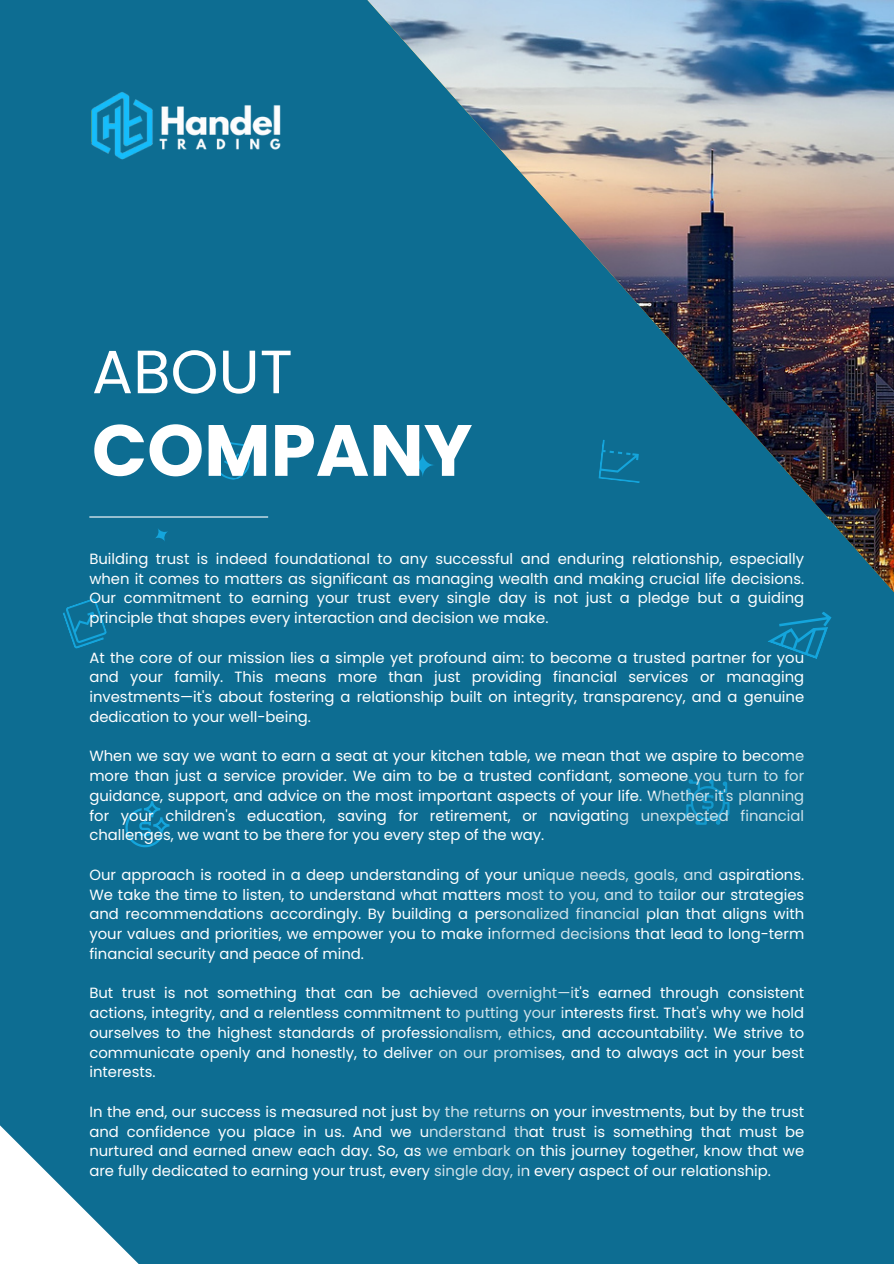
<style>
.page{position:relative;width:894px;height:1264px;background:#fff}
.page>*{position:absolute;margin:0;border:0;box-sizing:border-box;transform-origin:0 0}
.t1{font:700 72.45px "Poppins";color:#fff}
.t2{font:61.05px "Poppins";color:#fff}
.t3{font:14.85px/19.8px "Poppins";color:#fff;text-align:justify}
</style>
<div class="page">
<div style="left:0;top:0;width:893px;height:1263px;background:#0d6d92"></div>
<svg style="left:213px;top:442px;width:37px;height:38px"></svg>
<svg style="left:125px;top:801px;width:44px;height:46px"></svg>
<svg style="left:63px;top:598px;width:44px;height:51px"></svg>
<svg style="left:155px;top:529px;width:13px;height:12px"></svg>
<img style="left:251px;top:0;width:642px;height:659px">
<hr style="left:89px;top:516px;width:179px;height:1px;background:#fff">
<svg style="left:0;top:1125px;width:138px;height:138px"></svg>
<img style="left:91px;top:89px;width:213px;height:77px">
<p class="t2" style="left:92px;top:329px;width:202px">ABOUT</p>
<p class="t1" style="left:92px;top:400px;width:382px">COMPANY</p>
<p class="t3" style="left:89px;top:549px;width:716px">Building trust is indeed foundational to any successful and enduring relationship, especially when it comes to matters as significant as managing wealth and making crucial life decisions.<br>Our commitment to earning your trust every single day is not just a pledge but a guiding principle that shapes every interaction and decision we make.</p>
<h2 class="t3" style="left:89px;top:647px;width:716px">At the core of our mission lies a simple yet profound aim: to become a trusted partner for you and your family. This means more than just providing financial services or managing investments—it's about fostering a relationship built on integrity, transparency, and a genuine dedication to your well-being.</h2>
<h1 class="t3" style="left:89px;top:746px;width:716px">When we say we want to earn a seat at your kitchen table, we mean that we aspire to become more than just a service provider. We aim to be a trusted confidant, someone you turn to for guidance, support, and advice on the most important aspects of your life. Whether it's planning for your children's education, saving for retirement, or navigating unexpected financial challenges, we want to be there for you every step of the way.</h1>
<p class="t3" style="left:89px;top:864px;width:716px">Our approach is rooted in a deep understanding of your unique needs, goals, and aspirations.<br>We take the time to listen, to understand what matters most to you, and to tailor our strategies and recommendations accordingly. By building a personalized financial plan that aligns with your values and priorities, we empower you to make informed decisions that lead to long-term financial security and peace of mind.</p>
<p class="t3" style="left:89px;top:983px;width:716px">But trust is not something that can be achieved overnight—it's earned through consistent actions, integrity, and a relentless commitment to putting your interests first. That's why we hold ourselves to the highest standards of professionalism, ethics, and accountability. We strive to communicate openly and honestly, to deliver on our promises, and to always act in your best interests.</p>
<p class="t3" style="left:89px;top:1101px;width:716px">In the end, our success is measured not just by the returns on your investments, but by the trust and confidence you place in us. And we understand that trust is something that must be nurtured and earned anew each day. So, as we embark on this journey together, know that we are fully dedicated to earning your trust, every single day, in every aspect of our relationship.</p>
</div>
